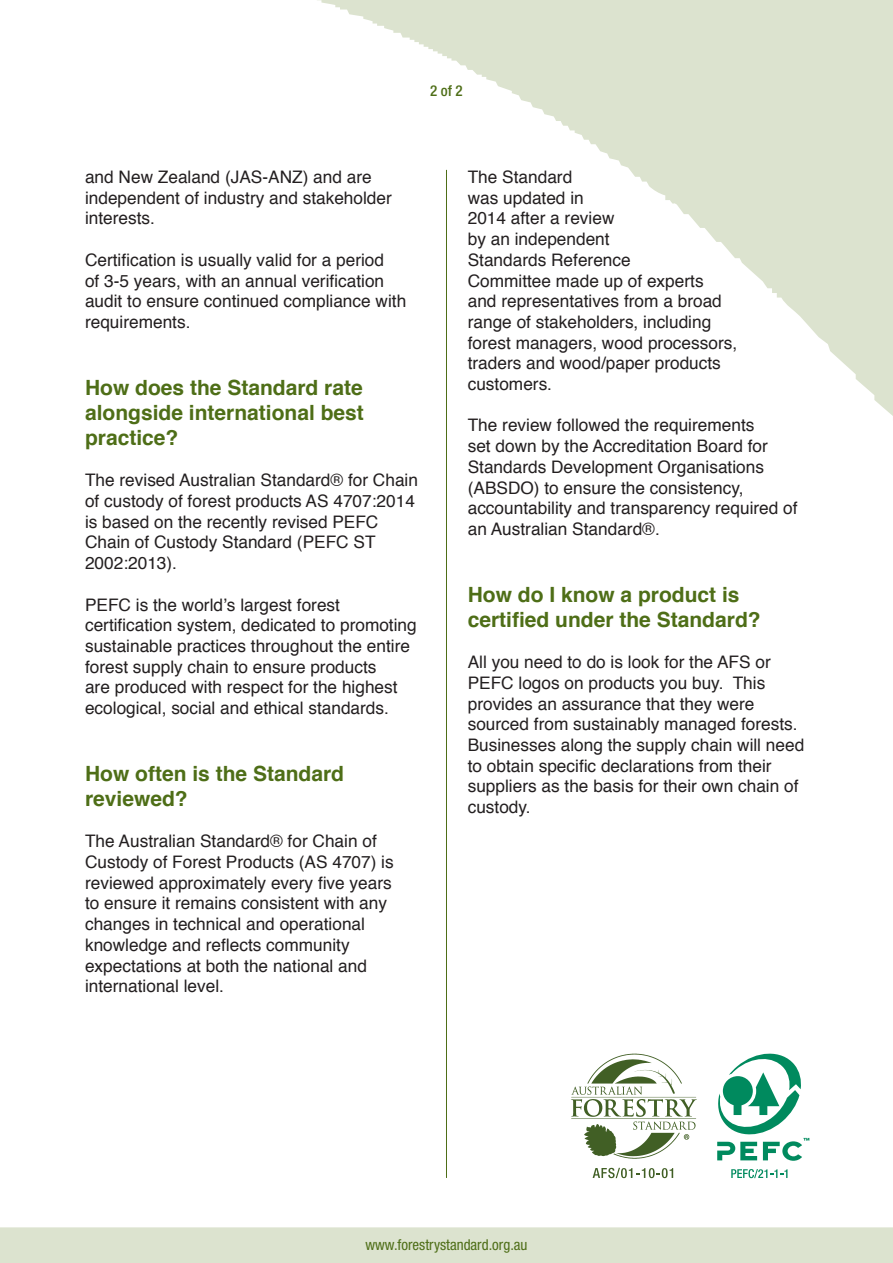
<style>
.page{position:relative;width:893px;height:1263px;background:#fff}
.page>*{position:absolute;margin:0;border:0;box-sizing:border-box;transform-origin:0 0}
.Heading{font:700 21px/25.2px "Helvetica";color:#4e6e17}
.Paragraph{font:17.25px/20.7px "Helvetica";color:#231f20}
.t1{font:condensed 15px "Helvetica Neue LT Std";color:#4e6e17}
.t2{font:500 condensed 15px "Helvetica Neue LT Std";color:#4e6e17}
</style>
<div class="page">
<svg style="left:317px;top:0;width:576px;height:416px"></svg>
<div style="left:0;top:1227px;width:893px;height:36px;background:#dce3cf"></div>
<svg style="left:571px;top:1054px;width:126px;height:105px"></svg>
<svg style="left:593px;top:1168px;width:80px;height:10px"></svg>
<svg style="left:717px;top:1054px;width:92px;height:107px"></svg>
<svg style="left:731px;top:1169px;width:56px;height:9px"></svg>
<hr style="left:446px;top:170px;width:1px;height:1008px;background:#4e6e17">
<p class="t2" style="left:430px;top:81px;width:34px">2 of 2</p>
<p class="Paragraph" style="left:85px;top:167px;width:308px">and New Zealand (JAS-ANZ) and are independent of industry and stakeholder interests.</p>
<p class="Paragraph" style="left:85px;top:250px;width:323px">Certification is usually valid for a period<br>of 3-5 years, with an annual verification audit to ensure continued compliance with requirements.</p>
<p class="Heading" style="left:85px;top:375px;width:280px;text-align:justify">How does the Standard rate alongside international best practice?</p>
<p class="Paragraph" style="left:85px;top:470px;width:334px">The revised Australian Standard® for Chain of custody of forest products AS 4707:2014 is based on the recently revised PEFC Chain of Custody Standard (PEFC ST 2002:2013).</p>
<p class="Paragraph" style="left:85px;top:595px;width:333px">PEFC is the world’s largest forest certification system, dedicated to promoting sustainable practices throughout the entire forest supply chain to ensure products<br>are produced with respect for the highest ecological, social and ethical standards.</p>
<p class="Heading" style="left:85px;top:761px;width:261px">How often is the Standard reviewed?</p>
<p class="Paragraph" style="left:85px;top:831px;width:310px">The Australian Standard® for Chain of Custody of Forest Products (AS 4707) is reviewed approximately every five years to ensure it remains consistent with any changes in technical and operational knowledge and reflects community expectations at both the national and international level.</p>
<p class="Paragraph" style="left:468px;top:167px;width:271px">The Standard<br>was updated in<br>2014 after a review<br>by an independent<br>Standards Reference<br>Committee made up of experts<br>and representatives from a broad range of stakeholders, including forest managers, wood processors, traders and wood/paper products customers.</p>
<p class="Paragraph" style="left:468px;top:416px;width:331px">The review followed the requirements<br>set down by the Accreditation Board for Standards Development Organisations (ABSDO) to ensure the consistency, accountability and transparency required of an Australian Standard®.</p>
<p class="Heading" style="left:468px;top:582px;width:294px">How do I know a product is certified under the Standard?</p>
<p class="Paragraph" style="left:468px;top:652px;width:338px">All you need to do is look for the AFS or PEFC logos on products you buy. This provides an assurance that they were sourced from sustainably managed forests.<br>Businesses along the supply chain will need to obtain specific declarations from their suppliers as the basis for their own chain of custody.</p>
<p class="t1" style="left:365px;top:1236px;width:164px">www.forestrystandard.org.au</p>
</div>
